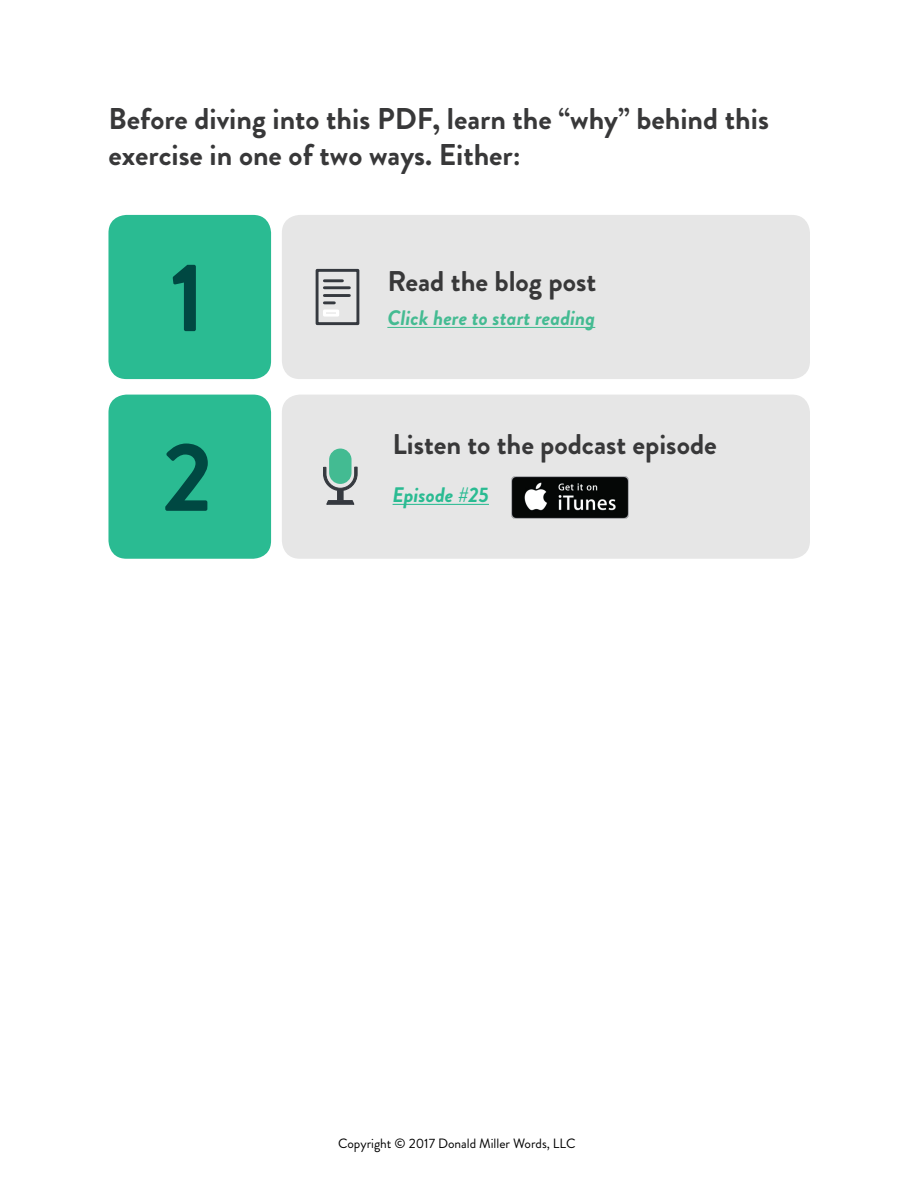
<style>
.page{position:relative;width:918px;height:1188px;background:#fff}
.page>*{position:absolute;margin:0;border:0;box-sizing:border-box;transform-origin:0 0}
.t1{font:700 97.5px "Brandon Grotesque";color:#004842}
.t2{font:700 30px/36px "Brandon Grotesque";color:#383839}
.t3{font:700 28.5px "Brandon Grotesque";color:#383839}
.t4{font:italic 700 21px "Brandon Grotesque";color:#44bb92}
.t5{font:italic 700 21px "Brandon Grotesque";color:#2abb92}
.t6{font:13.5px "Brandon Grotesque";color:#000}
</style>
<div class="page">
<div style="left:282px;top:215px;width:528px;height:164px;background:#e6e6e6;border-radius:18px"></div>
<div style="left:108px;top:215px;width:163px;height:164px;background:#2abb92;border-radius:18px"></div>
<div style="left:108px;top:395px;width:163px;height:164px;background:#2abb92;border-radius:18px"></div>
<div style="left:282px;top:395px;width:528px;height:164px;background:#e6e6e6;border-radius:18px"></div>
<hr style="left:387px;top:327px;width:208px;height:1px;background:#44bb92">
<hr style="left:393px;top:504px;width:96px;height:1px;background:#2abb92">
<img style="left:512px;top:477px;width:116px;height:42px">
<div style="left:316px;top:269px;width:43px;height:56px;border:3px solid #35393f"></div>
<div style="left:323px;top:310px;width:16px;height:7px;border:3px solid #fff"></div>
<hr style="left:324px;top:279px;width:18px;height:3px;background:#35393f">
<svg style="left:324px;top:301px;width:10px;height:3px"></svg>
<hr style="left:324px;top:286px;width:25px;height:3px;background:#35393f">
<hr style="left:324px;top:294px;width:25px;height:3px;background:#35393f">
<svg style="left:323px;top:466px;width:35px;height:25px"></svg>
<div style="left:337px;top:490px;width:7px;height:11px;background:#35393f;border:1px solid #35393f"></div>
<svg style="left:326px;top:500px;width:29px;height:5px"></svg>
<div style="left:330px;top:450px;width:20px;height:33px;background:#43bb92;border-radius:10px"></div>
<div style="left:329px;top:449px;width:23px;height:35px;border:3px solid #43bb92;border-radius:10px"></div>
<p class="t2" style="left:108px;top:101px;width:662px">Before diving into this PDF, learn the “why” behind this exercise in one of two ways. Either:</p>
<h1 class="t1" style="left:170px;top:229px;width:36px">1</h1>
<p class="t3" style="left:387px;top:261px;width:210px">Read the blog post</p>
<p class="t4" style="left:387px;top:303px;width:209px">Click here to start reading</p>
<h1 class="t1" style="left:162px;top:409px;width:52px">2</h1>
<p class="t3" style="left:393px;top:425px;width:326px">Listen to the podcast episode</p>
<p class="t5" style="left:393px;top:480px;width:98px">Episode #25</p>
<p class="t6" style="left:338px;top:1134px;width:239px">Copyright © 2017 Donald Miller Words, LLC</p>
</div>
